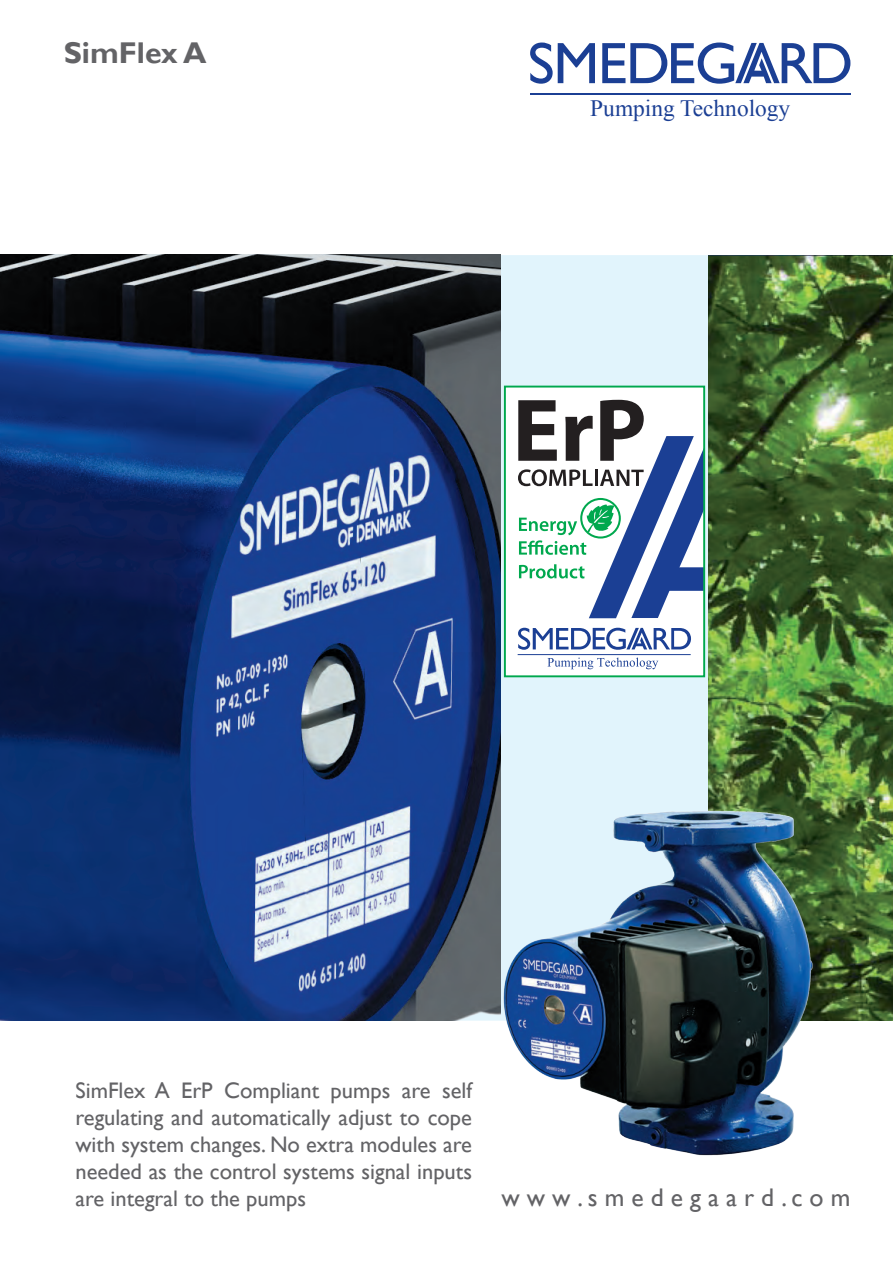
<style>
.page{position:relative;width:893px;height:1263px;background:#fff}
.page>*{position:absolute;margin:0;border:0;box-sizing:border-box;transform-origin:0 0}
.t1{font:700 30px "Gill Sans";color:#636366}
.t2{font:25.5px "Gill Sans";color:#636366}
.t3{font:23.4px "Times New Roman";color:#1b3f94}
.t4{font:22.5px/27px "Gill Sans";color:#636366;text-align:justify}
</style>
<div class="page">
<div style="left:500px;top:255px;width:209px;height:553px;background:#e1f4fc"></div>
<svg style="left:530px;top:43px;width:65px;height:41px"></svg>
<svg style="left:602px;top:43px;width:248px;height:41px"></svg>
<hr style="left:530px;top:93px;width:320px;height:2px;background:#1b3f94">
<img style="left:0;top:255px;width:500px;height:765px">
<img style="left:709px;top:255px;width:184px;height:765px">
<img style="left:500px;top:808px;width:316px;height:348px">
<div style="left:505px;top:387px;width:199px;height:289px;background:#fff"></div>
<svg style="left:518px;top:628px;width:173px;height:22px"></svg>
<hr style="left:518px;top:654px;width:173px;height:1px;background:#1b3f94">
<svg style="left:547px;top:657px;width:111px;height:12px"></svg>
<svg style="left:518px;top:400px;width:184px;height:218px"></svg>
<div style="left:580px;top:498px;width:41px;height:40px;border:2px solid #00a84e;border-radius:50%"></div>
<div style="left:504px;top:386px;width:201px;height:291px;border:2px solid #00a84e"></div>
<p class="t1" style="left:64px;top:35px;width:144px">SimFlex A</p>
<p class="t3" style="left:590px;top:93px;width:201px">Pumping Technology</p>
<p class="t4" style="left:75px;top:1077px;width:398px">SimFlex A ErP Compliant pumps are self regulating and automatically adjust to cope with system changes. No extra modules are needed as the control systems signal inputs are integral to the pumps</p>
<p class="t2" style="left:501px;top:1183px;width:351px">w w w . s m e d e g a a r d . c o m</p>
</div>
